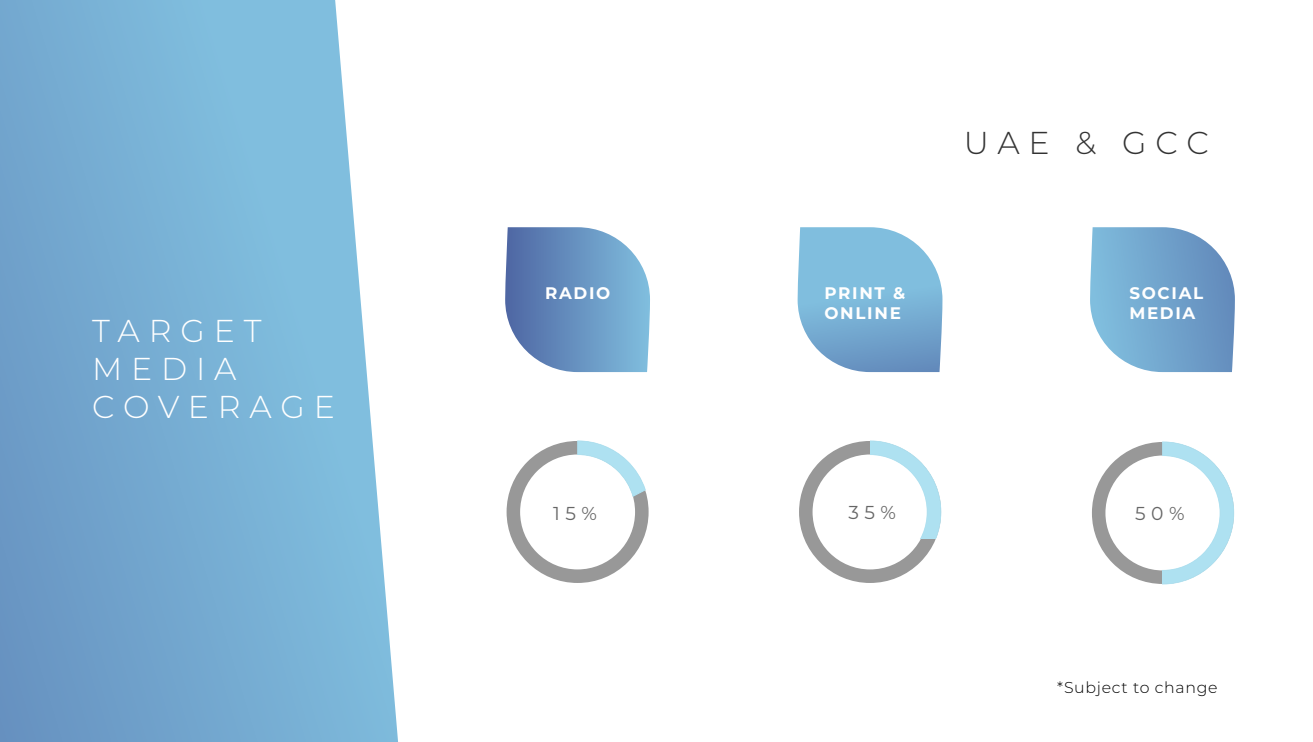
<style>
.page{position:relative;width:1313px;height:742px;background:#fff}
.page>*{position:absolute;margin:0;border:0;box-sizing:border-box;transform-origin:0 0}
.t1{font:300 31.68px/38px "Montserrat";letter-spacing:.28em;color:#fff}
.t2{font:300 31.68px "Montserrat";letter-spacing:.27em;color:#333}
.t3{font:18.72px "Montserrat";color:#666}
.t4{font:700 16.8px/20.1px "Montserrat";letter-spacing:.1em;color:#fff}
.t5{font:300 15.75px "Montserrat";letter-spacing:.045em;color:#000}
</style>
<div class="page">
<svg style="left:0;top:0;width:398px;height:742px;background:#81b4d7"></svg>
<svg style="left:797px;top:227px;width:145px;height:145px;background:#89bbda"></svg>
<svg style="left:799px;top:441px;width:142px;height:142px"></svg>
<svg style="left:505px;top:227px;width:145px;height:145px;background:#799fc8"></svg>
<svg style="left:506px;top:441px;width:142px;height:142px"></svg>
<svg style="left:1090px;top:227px;width:144px;height:145px;background:#81aed2"></svg>
<svg style="left:1092px;top:442px;width:142px;height:142px"></svg>
<h1 class="t1" style="left:92px;top:311px;width:244px">TARGET<br>MEDIA<br>COVERAGE</h1>
<p class="t4" style="left:545px;top:282px;width:67px">RADIO</p>
<p class="t3" style="left:553px;top:500px;width:45px">15%</p>
<p class="t4" style="left:824px;top:282px;width:82px">PRINT &amp;<br>ONLINE</p>
<h1 class="t2" style="left:964px;top:121px;width:247px">UAE &amp; GCC</h1>
<p class="t4" style="left:1129px;top:282px;width:75px">SOCIAL<br>MEDIA</p>
<p class="t3" style="left:848px;top:500px;width:49px">35%</p>
<p class="t3" style="left:1135px;top:500px;width:51px">50%</p>
<p class="t5" style="left:1057px;top:677px;width:162px">*Subject to change</p>
</div>
